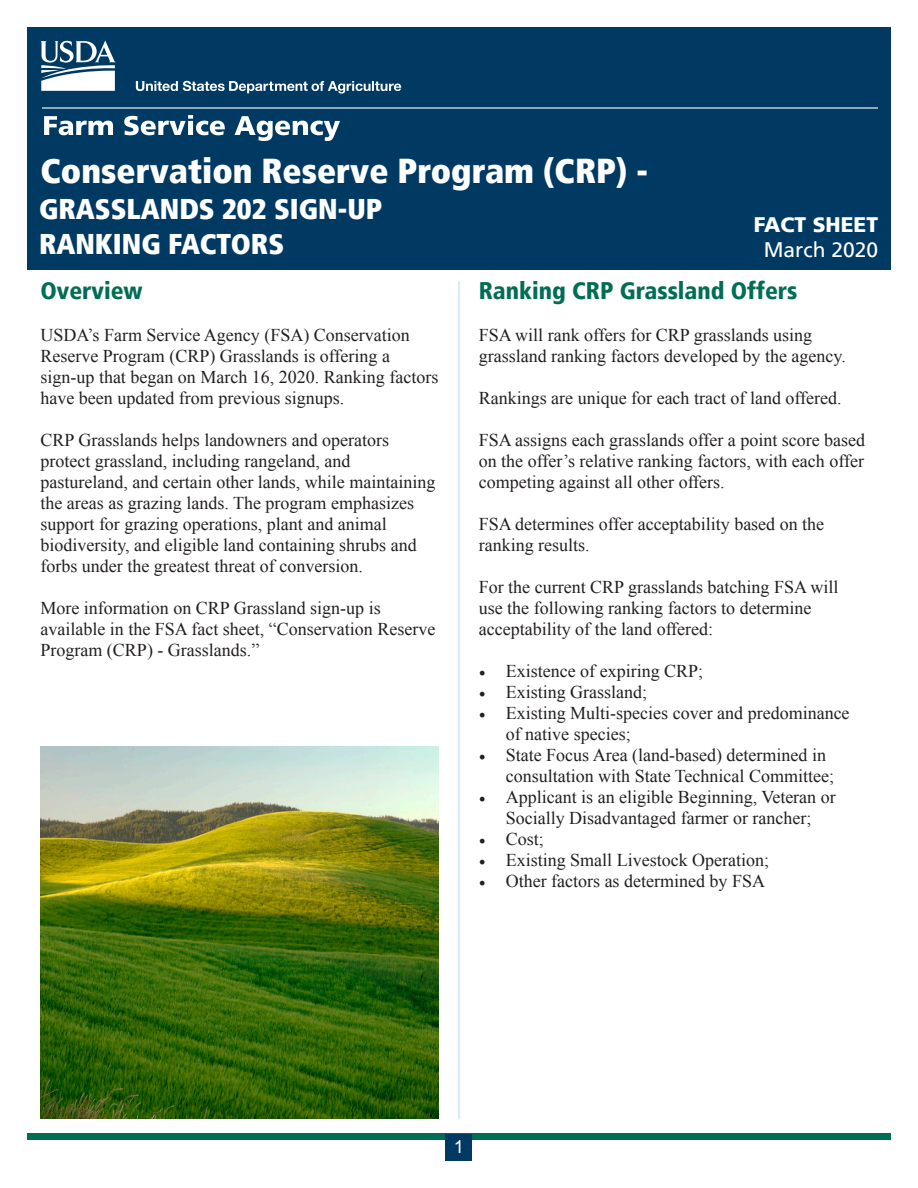
<style>
.page{position:relative;width:918px;height:1188px;background:#fff}
.page>*{position:absolute;margin:0;border:0;box-sizing:border-box;transform-origin:0 0}
.t1{font:900 condensed 34.5px "Frutiger LT";color:#fff}
.t2{font:900 condensed 28.5px "Frutiger LT";color:#fff}
.t3{font:900 condensed 24px "Frutiger LT";color:#006d55}
.t4{font:900 21px "Frutiger LT";color:#fff}
.t5{font:21px "Frutiger LT";color:#fff}
.t6{font:18px/21px "Times New Roman";color:#231f20}
.t7{font:18px "Arial";color:#fff}
.s1{font-family:"Minion Pro"}
</style>
<div class="page">
<div style="left:27px;top:1134px;width:864px;height:6px;background:#006d55"></div>
<div style="left:27px;top:27px;width:864px;height:243px;background:#003a63"></div>
<hr style="left:459px;top:281px;width:1px;height:838px;background:#a8dee8">
<div style="left:446px;top:1134px;width:26px;height:27px;background:#003a63"></div>
<svg style="left:41px;top:40px;width:75px;height:51px"></svg>
<svg style="left:136px;top:81px;width:265px;height:13px"></svg>
<svg style="left:44px;top:116px;width:69px;height:19px"></svg>
<svg style="left:124px;top:115px;width:101px;height:20px"></svg>
<svg style="left:235px;top:116px;width:105px;height:25px"></svg>
<hr style="left:42px;top:107px;width:836px;height:2px;background:#fff">
<img style="left:40px;top:747px;width:399px;height:372px">
<p class="t1" style="left:40px;top:150px;width:609px">Conservation Reserve Program (CRP) -</p>
<p class="t2" style="left:39px;top:192px;width:345px">GRASSLANDS 202 SIGN-UP</p>
<p class="t2" style="left:39px;top:226px;width:247px">RANKING FACTORS</p>
<p class="t4" style="left:754px;top:212px;width:126px">FACT SHEET</p>
<p class="t5" style="left:764px;top:238px;width:116px">March 2020</p>
<p class="t3" style="left:40px;top:277px;width:104px">Overview</p>
<p class="t6" style="left:40px;top:325px;width:371px">USDA’s Farm Service Agency (FSA) Conservation<br>Reserve Program (CRP) Grasslands is offering a</p>
<p class="t6" style="left:40px;top:367px;width:399px">sign-up that began on March 16, 2020. Ranking factors have been updated from previous signups.</p>
<p class="t6" style="left:40px;top:430px;width:396px">CRP Grasslands helps landowners and operators protect grassland, including rangeland, and pastureland, and certain other lands, while maintaining the areas as grazing lands. The program emphasizes support for grazing operations, plant and animal biodiversity, and eligible land containing shrubs and forbs under the greatest threat of conversion.</p>
<p class="t6" style="left:40px;top:598px;width:396px">More information on CRP Grassland sign-up is available in the FSA fact sheet, “Conservation Reserve<br>Program (CRP) - Grasslands.”</p>
<p class="t3" style="left:479px;top:276px;width:320px">Ranking CRP Grassland Offers</p>
<p class="t6" style="left:479px;top:324px;width:369px">FSA will rank offers for CRP grasslands using grassland ranking factors developed by the agency.</p>
<p class="t6" style="left:479px;top:387px;width:365px">Rankings are unique for each tract of land offered.</p>
<p class="t6" style="left:479px;top:429px;width:388px;text-align:justify">FSA assigns each grasslands offer a point score based on the offer’s relative ranking factors, with each offer competing against all other offers.</p>
<p class="t6" style="left:479px;top:513px;width:347px">FSA determines offer acceptability based on the ranking results.</p>
<p class="t6" style="left:479px;top:576px;width:361px">For the current CRP grasslands batching FSA will use the following ranking factors to determine acceptability of the land offered:</p>
<p class="t6" style="left:479px;top:660px;width:226px"><span class="s1">•</span> Existence of expiring CRP;</p>
<p class="t6" style="left:479px;top:681px;width:170px"><span class="s1">•</span> Existing Grassland;</p>
<p class="t6" style="left:506px;top:702px;width:345px;text-indent:-27px"><span class="s1">•</span> Existing Multi-species cover and predominance of native species;</p>
<p class="t6" style="left:506px;top:744px;width:330px;text-indent:-27px"><span class="s1">•</span> State Focus Area (land-based) determined in consultation with State Technical Committee;</p>
<p class="t6" style="left:479px;top:786px;width:359px;text-align:center"><span class="s1">•</span> Applicant is an eligible Beginning, Veteran or<br>Socially Disadvantaged farmer or rancher;</p>
<p class="t6" style="left:479px;top:828px;width:67px"><span class="s1">•</span> Cost;</p>
<p class="t6" style="left:479px;top:849px;width:292px"><span class="s1">•</span> Existing Small Livestock Operation;</p>
<p class="t6" style="left:479px;top:870px;width:288px"><span class="s1">•</span> Other factors as determined by FSA</p>
<p class="t7" style="left:454px;top:1135px;width:12px">1</p>
</div>
